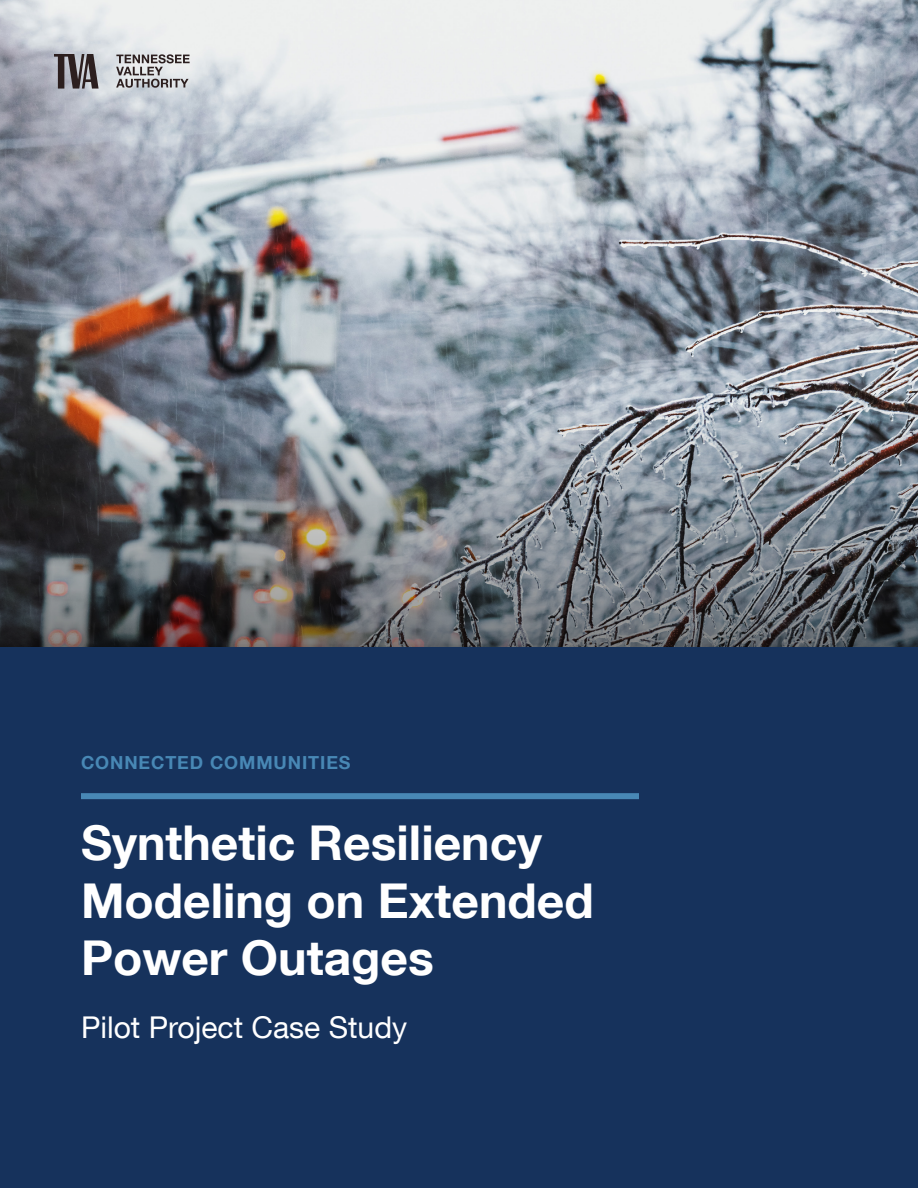
<style>
.page{position:relative;width:918px;height:1188px;background:#fff}
.page>*{position:absolute;margin:0;border:0;box-sizing:border-box;transform-origin:0 0}
.t1{font:700 48px/57.6px "Helvetica Neue LT Com";color:#fff}
.t2{font:30px "Helvetica Neue LT Com";color:#fff}
.t3{font:700 18px "Helvetica Neue LT Com";letter-spacing:.05em;color:#4888b5}
</style>
<div class="page">
<img style="left:0;top:0;width:918px;height:408px">
<img style="left:0;top:408px;width:918px;height:240px">
<div style="left:0;top:648px;width:918px;height:540px;background:#16325c"></div>
<div style="left:81px;top:793px;width:558px;height:6px;background:#4888b5"></div>
<svg style="left:116px;top:54px;width:74px;height:34px"></svg>
<svg style="left:54px;top:54px;width:45px;height:35px"></svg>
<p class="t3" style="left:81px;top:751px;width:271px">CONNECTED COMMUNITIES</p>
<p class="t1" style="left:81px;top:813px;width:514px">Synthetic Resiliency<br>Modeling on Extended<br>Power Outages</p>
<p class="t2" style="left:81px;top:1009px;width:328px">Pilot Project Case Study</p>
</div>
